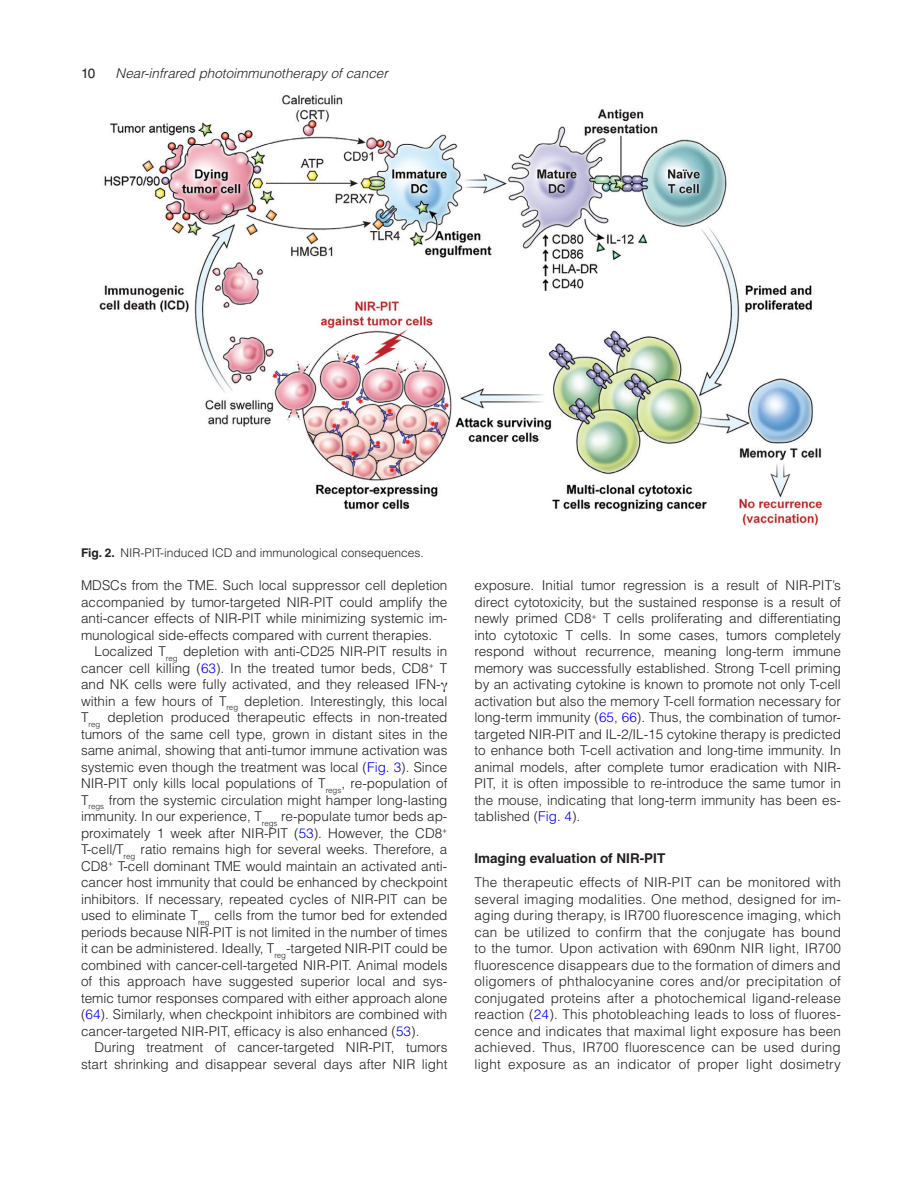
<style>
.page{position:relative;width:919px;height:1187px;background:#fff}
.page>*{position:absolute;margin:0;border:0;box-sizing:border-box;transform-origin:0 0}
.t1{font:300 13.5px/16.5px "Helvetica LT Std";color:#231f20;text-align:justify}
.t2{font:italic 300 13.5px "Helvetica LT Std";color:#231f20}
.t3{font:700 13.5px "Helvetica LT Std";color:#231f20}
.t4{font:13.5px "Helvetica LT Std";color:#231f20}
.t5{font:300 12px "Helvetica LT Std";color:#231f20}
.s1{font-weight:700}
.s2{color:#00f}
.s3{font-family:"Gandhari Unicode";font-weight:400}
</style>
<div class="page">
<img style="left:99px;top:94px;width:723px;height:432px">
<p class="t4" style="left:81px;top:65px;width:16px">10</p>
<p class="t2" style="left:116px;top:65px;width:274px">Near-infrared photoimmunotherapy of cancer</p>
<p class="t5" style="left:81px;top:545px;width:344px"><span class="s1">Fig. 2.</span> NIR-PIT-induced ICD and immunological consequences.</p>
<p class="t1" style="left:81px;top:577px;width:368px">MDSCs from the TME. Such local suppressor cell depletion accompanied by tumor-targeted NIR-PIT could amplify the anti-cancer effects of NIR-PIT while minimizing systemic im&shy;munological side-effects compared with current therapies.</p>
<p class="t1" style="left:81px;top:643px;width:368px;text-indent:14px">Localized T<sub>reg</sub> depletion with anti-CD25 NIR-PIT results in cancer cell killing (<span class="s2">63</span>). In the treated tumor beds, CD8<sup>+</sup> T and NK cells were fully activated, and they released IFN-<span class="s3">γ </span>within a few hours of T<sub>reg</sub> depletion. Interestingly, this local T<sub>reg</sub> depletion produced therapeutic effects in non-treated tumors of the same cell type, grown in distant sites in the same animal, showing that anti-tumor immune activation was systemic even though the treatment was local (<span class="s2">Fig. 3</span>). Since NIR-PIT only kills local populations of T<sub>regs</sub>, re-population of T<sub>regs</sub> from the systemic circulation might hamper long-lasting immunity. In our experience, T<sub>regs</sub> re-populate tumor beds ap&shy;proximately 1 week after NIR-PIT (<span class="s2">53</span>). However, the CD8<sup>+ </sup>T-cell/T<sub>reg</sub> ratio remains high for several weeks. Therefore, a CD8<sup>+</sup> T-cell dominant TME would maintain an activated anti&shy;cancer host immunity that could be enhanced by checkpoint inhibitors. If necessary, repeated cycles of NIR-PIT can be used to eliminate T<sub>reg</sub> cells from the tumor bed for extended periods because NIR-PIT is not limited in the number of times it can be administered. Ideally, T<sub>reg</sub>-targeted NIR-PIT could be combined with cancer-cell-targeted NIR-PIT. Animal models of this approach have suggested superior local and sys&shy;temic tumor responses compared with either approach alone (<span class="s2">64</span>). Similarly, when checkpoint inhibitors are combined with cancer-targeted NIR-PIT, efficacy is also enhanced (<span class="s2">53</span>).</p>
<p class="t1" style="left:81px;top:1038px;width:368px;text-align:right">During treatment of cancer-targeted NIR-PIT, tumors start shrinking and disappear several days after NIR light</p>
<p class="t1" style="left:474px;top:576px;width:368px">exposure. Initial tumor regression is a result of NIR-PIT’s direct cytotoxicity, but the sustained response is a result of newly primed CD8<sup>+</sup> T cells proliferating and differentiating into cytotoxic T cells. In some cases, tumors completely respond without recurrence, meaning long-term immune memory was successfully established. Strong T-cell priming by an activating cytokine is known to promote not only T-cell activation but also the memory T-cell formation necessary for long-term immunity (<span class="s2">65</span>, <span class="s2">66</span>). Thus, the combination of tumor&shy;targeted NIR-PIT and IL-2/IL-15 cytokine therapy is predicted to enhance both T-cell activation and long-time immunity. In animal models, after complete tumor eradication with NIR-PIT, it is often impossible to re-introduce the same tumor in the mouse, indicating that long-term immunity has been es&shy;tablished (<span class="s2">Fig. 4</span>).</p>
<p class="t3" style="left:474px;top:850px;width:192px">Imaging evaluation of NIR-PIT</p>
<p class="t1" style="left:474px;top:873px;width:368px">The therapeutic effects of NIR-PIT can be monitored with several imaging modalities. One method, designed for im&shy;aging during therapy, is IR700 fluorescence imaging, which can be utilized to confirm that the conjugate has bound to the tumor. Upon activation with 690nm NIR light, IR700 fluorescence disappears due to the formation of dimers and oligomers of phthalocyanine cores and/or precipitation of conjugated proteins after a photochemical ligand-release reaction (<span class="s2">24</span>). This photobleaching leads to loss of fluores&shy;cence and indicates that maximal light exposure has been achieved. Thus, IR700 fluorescence can be used during light exposure as an indicator of proper light dosimetry</p>
</div>
